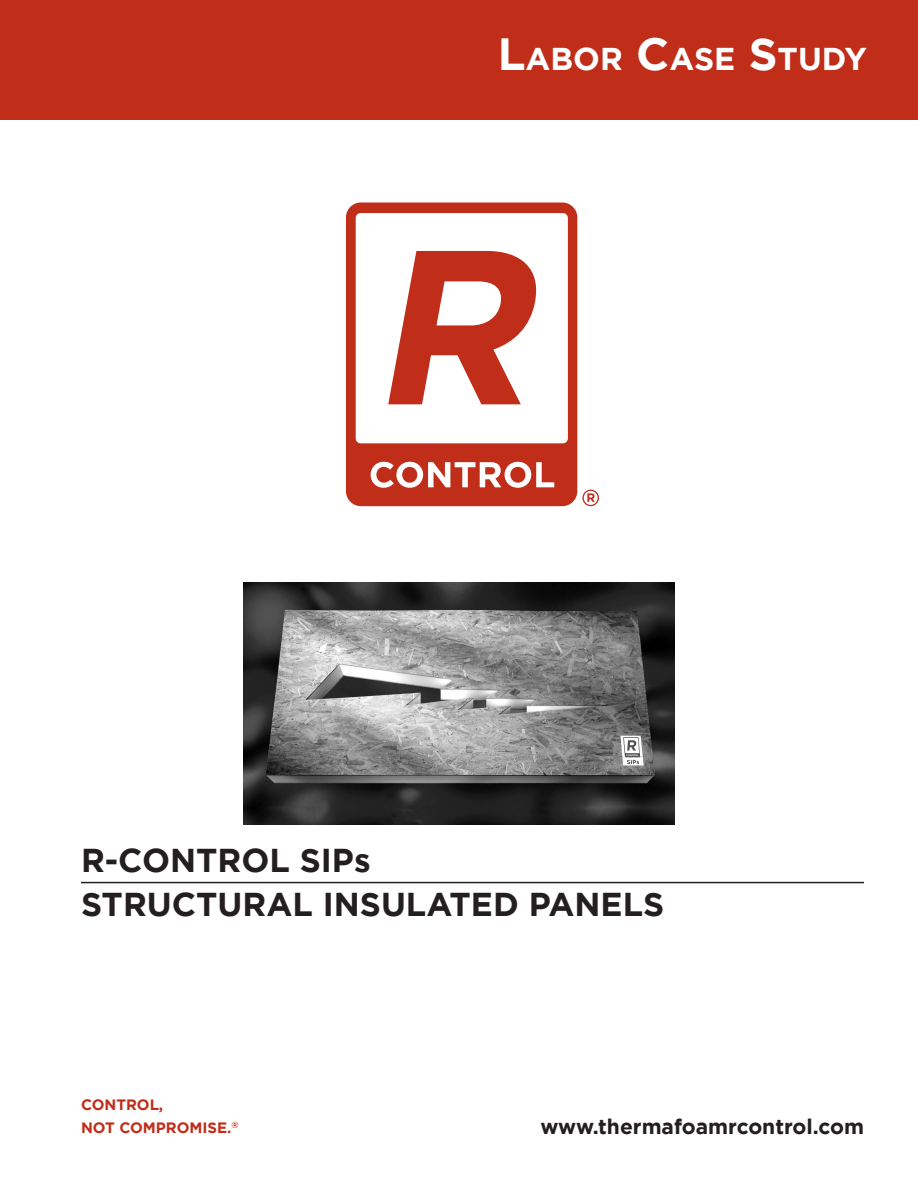
<style>
.page{position:relative;width:918px;height:1188px;background:#fff}
.page>*{position:absolute;margin:0;border:0;box-sizing:border-box;transform-origin:0 0}
.Navigation_Bulletin{font:700 33px "Gotham";color:#231f20}
.t1{font:700 31.5px "Gotham";color:#fff}
.Navigation_Bulletin-2{font:700 21px "Gotham";color:#231f20}
.Navigation_Bulletin-3{font:700 15px "Gotham";color:#c02d19}
.s1{font-size:45px}
</style>
<div class="page">
<div style="left:0;top:0;width:918px;height:119px;background:#c02d19"></div>
<hr style="left:81px;top:882px;width:783px;height:1px;background:#231f20">
<div style="left:346px;top:203px;width:231px;height:303px;background:#c02d19;border-radius:15px"></div>
<div style="left:356px;top:213px;width:212px;height:230px;background:#fff;border-radius:5px"></div>
<svg style="left:371px;top:462px;width:183px;height:26px"></svg>
<svg style="left:388px;top:251px;width:149px;height:153px"></svg>
<svg style="left:582px;top:490px;width:17px;height:16px"></svg>
<img style="left:243px;top:583px;width:432px;height:242px">
<p class="t1" style="left:498px;top:40px;width:371px"><span class="s1">L</span>ABOR <span class="s1">C</span>ASE <span class="s1">S</span>TUDY</p>
<p class="Navigation_Bulletin" style="left:81px;top:841px;width:291px">R-CONTROL SIPs</p>
<p class="Navigation_Bulletin" style="left:81px;top:885px;width:585px">STRUCTURAL INSULATED PANELS</p>
<p class="Navigation_Bulletin-3" style="left:81px;top:1096px;width:84px">CONTROL,</p>
<p class="Navigation_Bulletin-3" style="left:81px;top:1119px;width:159px">NOT COMPROMISE.<sup>®</sup></p>
<p class="Navigation_Bulletin-2" style="left:540px;top:1114px;width:325px">www.thermafoamrcontrol.com</p>
</div>
